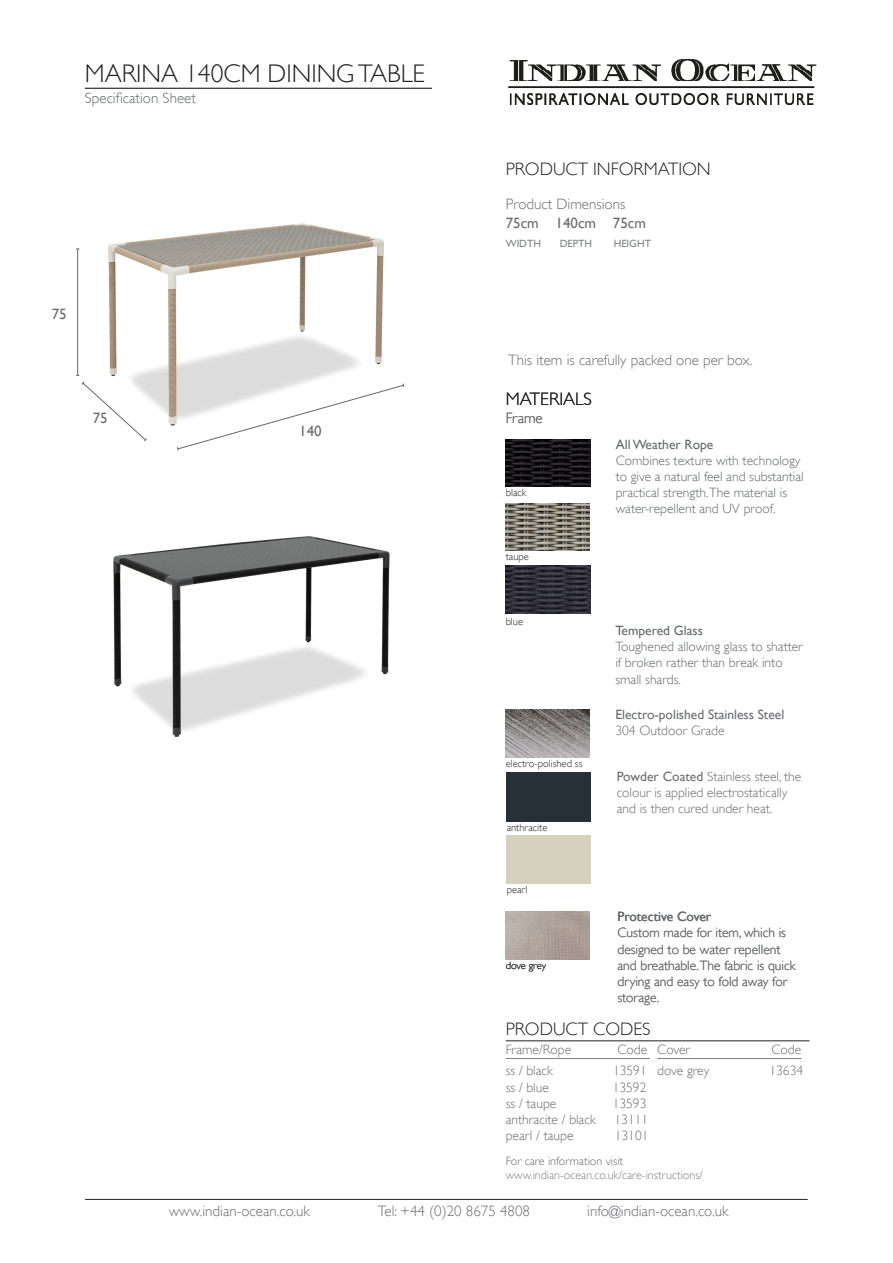
<style>
.page{position:relative;width:893px;height:1263px;background:#fff}
.page>*{position:absolute;margin:0;border:0;box-sizing:border-box;transform-origin:0 0}
.t1{font:300 25.5px "Gill Sans";color:#231f20}
.t2{font:300 18px "Gill Sans";color:#231f20}
.t3{font:300 15px "Gill Sans";color:#6c6d70}
.t4{font:15px "Gill Sans";color:#6c6d70}
.t5{font:300 15px "Gill Sans";color:#666969}
.t6{font:300 13.5px/16.2px "Gill Sans";color:#6c6d70}
.t7{font:300 13.5px/16.2px "Gill Sans";color:#666969}
.t8{font:13.5px "Gill Sans";color:#6c6d70}
.t9{font:13.5px "Gill Sans";color:#666969}
.t10{font:300 12px "Gill Sans";color:#808285}
.t11{font:300 12px "Gill Sans";color:#6c6d70}
.t12{font:300 10.5px "Gill Sans";color:#231f20}
.t13{font:10.5px "Gill Sans";color:#808285}
.s1{font-weight:400}
</style>
<div class="page">
<img style="left:76px;top:223px;width:308px;height:203px">
<img style="left:508px;top:59px;width:309px;height:45px">
<hr style="left:85px;top:88px;width:347px;height:1px;background:#000">
<hr style="left:77px;top:249px;width:1px;height:126px;background:#666969">
<svg style="left:176px;top:383px;width:229px;height:68px"></svg>
<svg style="left:76px;top:375px;width:72px;height:67px"></svg>
<hr style="left:85px;top:1199px;width:723px;height:1px;background:#231f20">
<hr style="left:506px;top:1040px;width:303px;height:1px;background:#231f20">
<hr style="left:506px;top:1058px;width:144px;height:1px;background:#808285">
<hr style="left:657px;top:1058px;width:144px;height:1px;background:#808285">
<img style="left:506px;top:912px;width:84px;height:48px">
<div style="left:507px;top:835px;width:84px;height:48px;background:#d4d1bd"></div>
<div style="left:507px;top:772px;width:84px;height:50px;background:#273038"></div>
<img style="left:506px;top:709px;width:84px;height:48px">
<img style="left:506px;top:503px;width:84px;height:48px">
<img style="left:506px;top:439px;width:84px;height:48px">
<img style="left:506px;top:566px;width:84px;height:47px">
<img style="left:113px;top:536px;width:277px;height:201px">
<p class="t1" style="left:85px;top:58px;width:342px">MARINA 140CM DINING TABLE</p>
<p class="t5" style="left:85px;top:89px;width:113px">Specification Sheet</p>
<p class="t2" style="left:506px;top:159px;width:207px">PRODUCT INFORMATION</p>
<p class="t3" style="left:506px;top:195px;width:121px">Product Dimensions</p>
<p class="t4" style="left:506px;top:215px;width:142px">75cm 140cm 75cm</p>
<p class="t13" style="left:506px;top:237px;width:37px">WIDTH</p>
<p class="t13" style="left:560px;top:237px;width:34px">DEPTH</p>
<p class="t13" style="left:614px;top:237px;width:39px">HEIGHT</p>
<p class="t4" style="left:52px;top:306px;width:16px">75</p>
<p class="t4" style="left:93px;top:410px;width:17px">75</p>
<p class="t4" style="left:299px;top:422px;width:24px">140</p>
<p class="t3" style="left:508px;top:351px;width:246px">This item is carefully packed one per box.</p>
<p class="t2" style="left:506px;top:389px;width:88px">MATERIALS</p>
<p class="t3" style="left:506px;top:410px;width:39px">Frame</p>
<p class="t12" style="left:506px;top:486px;width:22px">black</p>
<p class="t12" style="left:506px;top:550px;width:25px">taupe</p>
<p class="t12" style="left:506px;top:616px;width:19px">blue</p>
<p class="t12" style="left:506px;top:757px;width:78px">electro-polished ss</p>
<p class="t12" style="left:507px;top:821px;width:42px">anthracite</p>
<p class="t12" style="left:507px;top:883px;width:22px">pearl</p>
<p class="t12" style="left:506px;top:960px;width:42px">dove grey</p>
<p class="t9" style="left:616px;top:436px;width:99px">All Weather Rope</p>
<p class="t7" style="left:616px;top:452px;width:189px">Combines texture with technology to give a natural feel and substantial practical strength.The material is water-repellent and UV proof.</p>
<p class="t9" style="left:615px;top:623px;width:89px">Tempered Glass</p>
<p class="t7" style="left:615px;top:639px;width:189px">Toughened allowing glass to shatter if broken rather than break into small shards.</p>
<p class="t8" style="left:615px;top:706px;width:170px">Electro-polished Stainless Steel</p>
<p class="t6" style="left:615px;top:722px;width:111px">304 Outdoor Grade</p>
<p class="t6" style="left:617px;top:768px;width:186px"><span class="s1">Powder Coated</span> Stainless steel, the colour is applied electrostatically and is then cured under heat.</p>
<p class="t8" style="left:617px;top:909px;width:95px">Protective Cover</p>
<p class="t6" style="left:617px;top:925px;width:180px">Custom made for item, which is designed to be water repellent and breathable.The fabric is quick drying and easy to fold away for storage.</p>
<p class="t2" style="left:506px;top:1019px;width:147px">PRODUCT CODES</p>
<p class="t6" style="left:506px;top:1042px;width:67px">Frame/Rope</p>
<p class="t6" style="left:617px;top:1042px;width:31px">Code</p>
<p class="t6" style="left:657px;top:1042px;width:34px">Cover</p>
<p class="t6" style="left:771px;top:1042px;width:31px">Code</p>
<p class="t6" style="left:506px;top:1062px;width:49px">ss / black</p>
<p class="t6" style="left:613px;top:1062px;width:35px">13591</p>
<p class="t6" style="left:506px;top:1079px;width:45px">ss / blue</p>
<p class="t6" style="left:613px;top:1079px;width:35px">13592</p>
<p class="t6" style="left:506px;top:1095px;width:52px">ss / taupe</p>
<p class="t6" style="left:613px;top:1095px;width:35px">13593</p>
<p class="t6" style="left:506px;top:1111px;width:92px">anthracite / black</p>
<p class="t6" style="left:614px;top:1111px;width:35px">13111</p>
<p class="t6" style="left:506px;top:1127px;width:69px">pearl / taupe</p>
<p class="t6" style="left:615px;top:1127px;width:35px">13101</p>
<p class="t6" style="left:657px;top:1062px;width:54px">dove grey</p>
<p class="t6" style="left:769px;top:1062px;width:35px">13634</p>
<p class="t11" style="left:506px;top:1153px;width:119px">For care information visit</p>
<p class="t10" style="left:506px;top:1168px;width:199px">www.indian-ocean.co.uk/care-instructions/</p>
<p class="t3" style="left:169px;top:1202px;width:143px">www.indian-ocean.co.uk</p>
<p class="t3" style="left:587px;top:1202px;width:143px">info@indian-ocean.co.uk</p>
<p class="t3" style="left:378px;top:1202px;width:154px">Tel: +44 (0)20 8675 4808</p>
</div>
